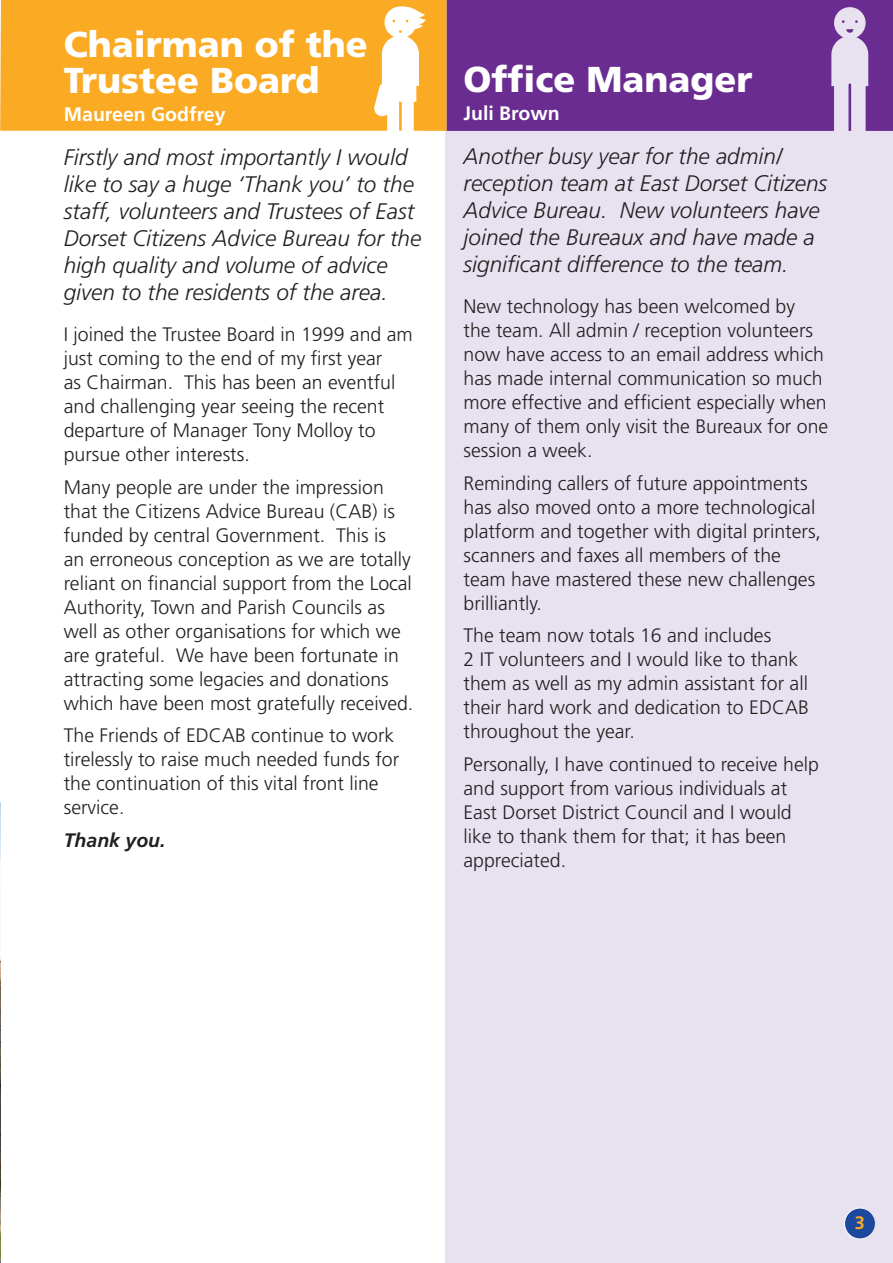
<style>
.page{position:relative;width:893px;height:1263px;background:#fff}
.page>*{position:absolute;margin:0;border:0;box-sizing:border-box;transform-origin:0 0}
.t1{font:900 36px/36px "Frutiger LT";color:#fff}
.t2{font:italic 300 22.5px/27px "Frutiger LT";color:#231f20}
.t3{font:300 19.5px/24px "Frutiger LT";color:#231f20}
.t4{font:700 19.5px "Frutiger LT";color:#fff}
.t5{font:italic 700 19.5px "Frutiger LT";color:#231f20}
.t6{font:700 18px "Frutiger LT";color:#fbaa23}
</style>
<div class="page">
<div style="left:445px;top:0;width:448px;height:1263px;background:#e8e2f0"></div>
<svg style="left:446px;top:0;width:447px;height:131px;background:#723797"></svg>
<svg style="left:0;top:0;width:446px;height:131px;background:#fbb033"></svg>
<img style="left:0;top:802px;width:1px;height:461px">
<div style="left:844px;top:1208px;width:31px;height:31px;background:#1c499d;border-radius:50%"></div>
<div style="left:844px;top:1208px;width:32px;height:31px;border:1px solid #fff;border-radius:50%"></div>
<h1 class="t1" style="left:64px;top:27px;width:306px">Chairman of the<br>Trustee Board</h1>
<p class="t4" style="left:64px;top:103px;width:163px">Maureen Godfrey</p>
<p class="t2" style="left:64px;top:144px;width:359px">Firstly and most importantly I would like to say a huge ‘Thank you’ to the staff, volunteers and Trustees of East Dorset Citizens Advice Bureau for the high quality and volume of advice given to the residents of the area.</p>
<p class="t3" style="left:64px;top:323px;width:350px">I joined the Trustee Board in 1999 and am just coming to the end of my first year<br>as Chairman. This has been an eventful and challenging year seeing the recent departure of Manager Tony Molloy to pursue other interests.</p>
<p class="t3" style="left:64px;top:475px;width:351px">Many people are under the impression that the Citizens Advice Bureau (CAB) is funded by central Government. This is<br>an erroneous conception as we are totally reliant on financial support from the Local Authority, Town and Parish Councils as well as other organisations for which we are grateful. We have been fortunate in attracting some legacies and donations which have been most gratefully received.</p>
<p class="t3" style="left:64px;top:724px;width:337px">The Friends of EDCAB continue to work tirelessly to raise much needed funds for the continuation of this vital front line service.</p>
<p class="t5" style="left:64px;top:828px;width:103px">Thank you.</p>
<h1 class="t1" style="left:463px;top:62px;width:291px">Office Manager</h1>
<p class="t4" style="left:463px;top:102px;width:98px">Juli Brown</p>
<p class="t2" style="left:463px;top:143px;width:365px">Another busy year for the admin/ reception team at East Dorset Citizens Advice Bureau. New volunteers have joined the Bureaux and have made a significant difference to the team.</p>
<p class="t3" style="left:463px;top:295px;width:366px">New technology has been welcomed by<br>the team. All admin / reception volunteers now have access to an email address which has made internal communication so much more effective and efficient especially when many of them only visit the Bureaux for one session a week.</p>
<p class="t3" style="left:463px;top:471px;width:359px">Reminding callers of future appointments has also moved onto a more technological platform and together with digital printers, scanners and faxes all members of the team have mastered these new challenges brilliantly.</p>
<p class="t3" style="left:463px;top:624px;width:347px">The team now totals 16 and includes<br>2 IT volunteers and I would like to thank them as well as my admin assistant for all their hard work and dedication to EDCAB throughout the year.</p>
<p class="t3" style="left:463px;top:752px;width:357px">Personally, I have continued to receive help and support from various individuals at East Dorset District Council and I would like to thank them for that; it has been appreciated.</p>
<p class="t6" style="left:855px;top:1212px;width:12px">3</p>
</div>
